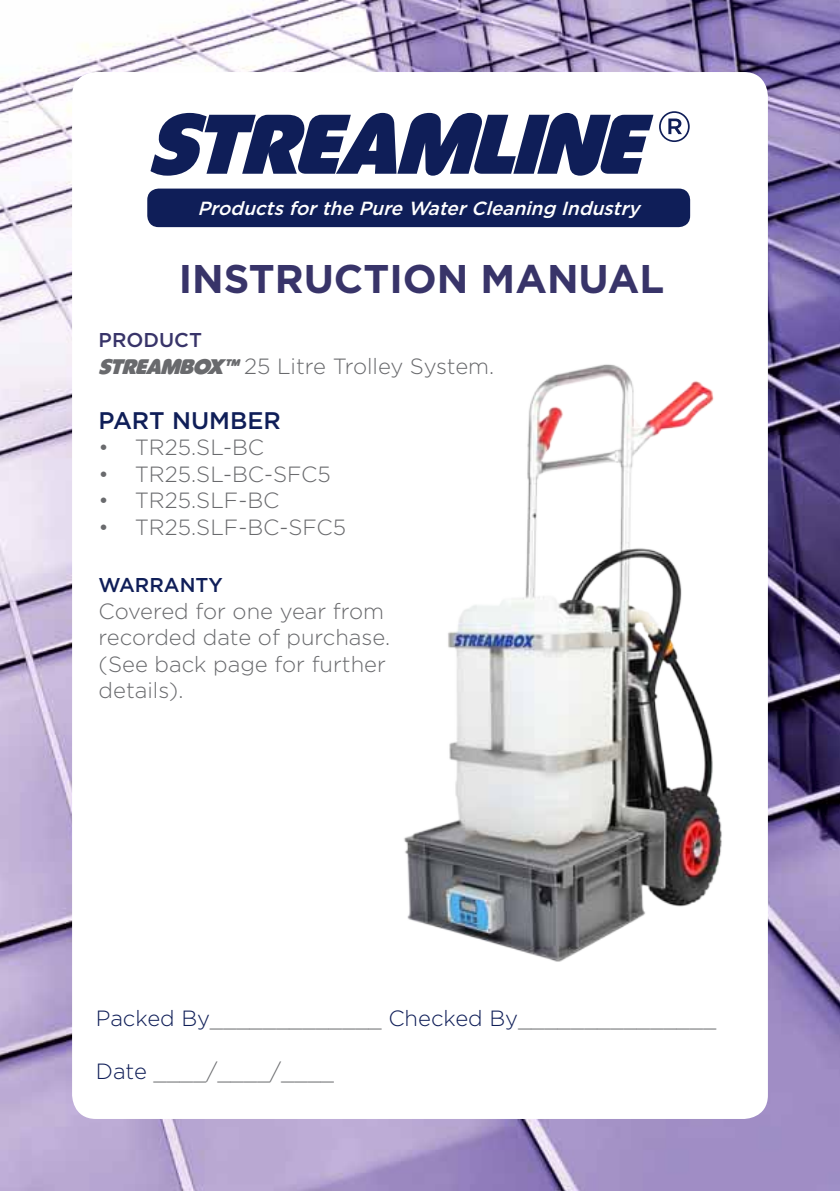
<style>
.page{position:relative;width:840px;height:1191px;background:#fff}
.page>*{position:absolute;margin:0;border:0;box-sizing:border-box;transform-origin:0 0}
.t1{font:italic 88px "Harry Obese";color:#0f1e58}
.t2{font:700 40px "Gotham";color:#383469}
.t3{font:500 24px "Gotham";color:#0f1e58}
.t4{font:300 22px/26.4px "Gotham";color:#696a6d}
.t5{font:500 20px "Gotham";color:#0f1e58}
.t6{font:500 20px "Gotham";color:#383469}
.t7{font:italic 500 19px "Gotham";color:#fff}
.s1{font-family:"Gotham";font-style:normal}
.s2{font-family:"Harry Obese";font-weight:400;font-style:italic}
.s3{color:#0f1e58}
</style>
<div class="page">
<img style="left:0;top:0;width:839px;height:1191px">
<div style="left:72px;top:72px;width:695px;height:1047px;background:#fff;border-radius:24px"></div>
<div style="left:147px;top:189px;width:542px;height:38px;background:#0f1e58;border-radius:11px"></div>
<img style="left:404px;top:364px;width:318px;height:598px">
<h1 class="t1" style="left:148px;top:88px;width:545px">STREAMLINE<span class="s1">®</span></h1>
<p class="t7" style="left:197px;top:196px;width:450px">ProductsforthePureWaterCleaning Industry</p>
<h2 class="t2" style="left:178px;top:253px;width:487px">INSTRUCTION MANUAL</h2>
<p class="t6" style="left:99px;top:327px;width:105px">PRODUCT</p>
<p class="t4" style="left:99px;top:352px;width:397px"><span class="s2">STREAMBOX™</span> 25 Litre Trolley System.</p>
<p class="t3" style="left:99px;top:405px;width:180px">PART NUMBER</p>
<p class="t4" style="left:99px;top:434px;width:167px">• TR25.SL-BC</p>
<p class="t4" style="left:99px;top:460px;width:233px">• TR25.SL-BC-SFC5</p>
<p class="t4" style="left:99px;top:486px;width:182px">• TR25.SLF-BC</p>
<p class="t4" style="left:99px;top:513px;width:249px">• TR25.SLF-BC-SFC5</p>
<p class="t5" style="left:99px;top:572px;width:126px">WARRANTY</p>
<p class="t4" style="left:99px;top:597px;width:293px">Covered for one year from recorded date of purchase. (See back page for further details).</p>
<p class="t4" style="left:96px;top:1004px;width:621px"><span class="s3">Packed By</span>_____________ <span class="s3">Checked By</span>_______________</p>
<p class="t4" style="left:96px;top:1057px;width:240px"><span class="s3">Date</span> ____/____/____</p>
</div>
